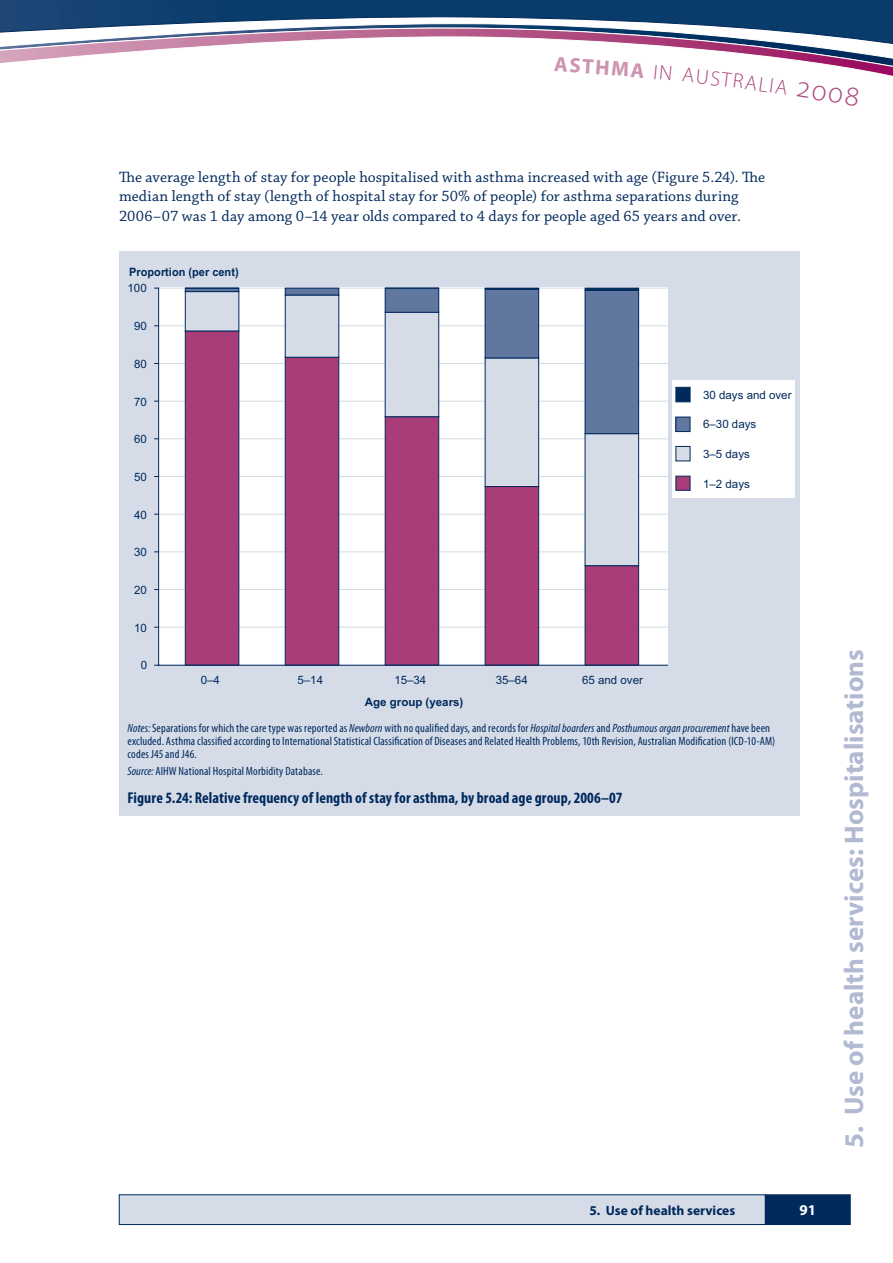
<style>
.page{position:relative;width:893px;height:1263px;background:#fff}
.page>*{position:absolute;margin:0;border:0;box-sizing:border-box;transform-origin:0 0}
.t1{font:700 27px "Myriad Pro";color:#b1bad2}
.t2{font:300 21px "Myriad Pro";color:#ad497e}
.t3{font:15.75px/19.5px "Chaparral Pro";letter-spacing:.005em;color:#00295c}
.t4{font:700 condensed 15.75px "Myriad Pro";letter-spacing:.005em;color:#00295c}
.t5{font:700 15px "Myriad Pro";color:#fff}
.t6{font:700 13.5px "Myriad Pro";color:#00295c}
.t7{font:condensed 12px/12.8px "Myriad Pro";letter-spacing:.01em;color:#00295c}
.t8{font:11.55px "Arial";color:#00295c}
.t9{font:700 11.55px "Arial";color:#00295c;scale:.96 1}
.t10{font:700 11.55px "Arial";color:#00295c}
.s1{font-style:italic}
</style>
<div class="page">
<img style="left:0;top:0;width:893px;height:14px">
<div style="left:119px;top:1195px;width:646px;height:29px;background:#d5dce8"></div>
<div style="left:119px;top:1194px;width:646px;height:31px;border:1px solid #00295c"></div>
<div style="left:766px;top:1195px;width:84px;height:29px;background:#00295c"></div>
<div style="left:765px;top:1194px;width:85px;height:31px;border:1px solid #00295c"></div>
<div style="left:119px;top:251px;width:680px;height:564px;background:#d5dce8"></div>
<div style="left:159px;top:287px;width:509px;height:378px;background:#fff"></div>
<hr style="left:158px;top:288px;width:510px;height:1px;background:#d5dce8">
<hr style="left:158px;top:325px;width:510px;height:1px;background:#d5dce8">
<hr style="left:158px;top:363px;width:510px;height:1px;background:#d5dce8">
<hr style="left:158px;top:401px;width:510px;height:1px;background:#d5dce8">
<hr style="left:158px;top:438px;width:510px;height:1px;background:#d5dce8">
<hr style="left:158px;top:476px;width:510px;height:1px;background:#d5dce8">
<hr style="left:158px;top:514px;width:510px;height:1px;background:#d5dce8">
<hr style="left:158px;top:551px;width:510px;height:1px;background:#d5dce8">
<hr style="left:158px;top:589px;width:510px;height:1px;background:#d5dce8">
<hr style="left:158px;top:627px;width:510px;height:1px;background:#d5dce8">
<div style="left:185px;top:331px;width:54px;height:334px;background:#a93d77;border:1px solid #00295c"></div>
<div style="left:185px;top:291px;width:54px;height:40px;background:#d5dce8"></div>
<div style="left:185px;top:288px;width:54px;height:4px;border:1px solid #00295c"></div>
<hr style="left:185px;top:288px;width:54px;height:1px;background:#00295c">
<div style="left:285px;top:357px;width:54px;height:308px;background:#a93d77;border:1px solid #00295c"></div>
<div style="left:285px;top:295px;width:54px;height:63px;background:#d5dce8;border:1px solid #00295c"></div>
<div style="left:285px;top:288px;width:54px;height:7px;background:#60779f"></div>
<div style="left:285px;top:288px;width:54px;height:7px;border:1px solid #00295c"></div>
<div style="left:385px;top:416px;width:54px;height:249px;background:#a93d77;border:1px solid #00295c"></div>
<div style="left:385px;top:312px;width:54px;height:105px;background:#d5dce8;border:1px solid #00295c"></div>
<div style="left:385px;top:288px;width:54px;height:24px;background:#60779f"></div>
<div style="left:385px;top:288px;width:54px;height:25px;border:1px solid #00295c"></div>
<hr style="left:385px;top:288px;width:54px;height:1px;background:#00295c">
<div style="left:485px;top:486px;width:54px;height:179px;background:#a93d77;border:1px solid #00295c"></div>
<div style="left:485px;top:358px;width:54px;height:129px;background:#d5dce8;border:1px solid #00295c"></div>
<div style="left:485px;top:289px;width:54px;height:69px;background:#60779f"></div>
<div style="left:485px;top:289px;width:54px;height:69px;border:1px solid #00295c"></div>
<hr style="left:485px;top:288px;width:54px;height:1px;background:#00295c">
<div style="left:585px;top:565px;width:54px;height:100px;background:#a93d77;border:1px solid #00295c"></div>
<div style="left:585px;top:433px;width:54px;height:133px;background:#d5dce8;border:1px solid #00295c"></div>
<div style="left:585px;top:290px;width:54px;height:144px;background:#60779f"></div>
<div style="left:585px;top:290px;width:54px;height:144px;border:1px solid #00295c"></div>
<hr style="left:585px;top:288px;width:54px;height:3px;background:#00295c">
<hr style="left:158px;top:665px;width:510px;height:1px;background:#00295c">
<hr style="left:158px;top:287px;width:1px;height:379px;background:#00295c">
<div style="left:672px;top:380px;width:123px;height:118px;background:#fff"></div>
<div style="left:675px;top:476px;width:15px;height:15px;background:#a93d77;border:1px solid #00295c"></div>
<div style="left:675px;top:446px;width:15px;height:15px;background:#d5dce8;border:1px solid #00295c"></div>
<div style="left:676px;top:417px;width:14px;height:15px;background:#60779f"></div>
<div style="left:675px;top:417px;width:15px;height:15px;border:1px solid #00295c"></div>
<div style="left:675px;top:387px;width:15px;height:15px;background:#00295c;border:1px solid #00295c"></div>
<svg style="left:0;top:14px;width:893px;height:63px"></svg>
<h2 class="t2" style="left:747px;top:69px;width:44px;rotate:8deg">alia</h2>
<p class="t3" style="left:119px;top:168px;width:647px">The average length of stay for people hospitalised with asthma increased with age (Figure 5.24). The median length of stay (length of hospital stay for 50% of people) for asthma separations during<br>2006–07 was 1 day among 0–14 year olds compared to 4 days for people aged 65 years and over.</p>
<p class="t9" style="left:129px;top:264px;width:115px">Proportion (per cent)</p>
<p class="t8" style="left:128px;top:281px;width:21px">100</p>
<p class="t8" style="left:134px;top:318px;width:14px">90</p>
<p class="t8" style="left:134px;top:356px;width:14px">80</p>
<p class="t8" style="left:134px;top:394px;width:14px">70</p>
<p class="t8" style="left:134px;top:432px;width:14px">60</p>
<p class="t8" style="left:134px;top:469px;width:14px">50</p>
<p class="t8" style="left:134px;top:507px;width:14px">40</p>
<p class="t8" style="left:134px;top:545px;width:14px">30</p>
<p class="t8" style="left:134px;top:582px;width:14px">20</p>
<p class="t8" style="left:134px;top:620px;width:14px">10</p>
<p class="t8" style="left:141px;top:658px;width:8px">0</p>
<p class="t8" style="left:201px;top:672px;width:21px">0–4</p>
<p class="t8" style="left:297px;top:672px;width:27px">5–14</p>
<p class="t8" style="left:394px;top:672px;width:34px">15–34</p>
<p class="t8" style="left:496px;top:672px;width:34px">35–64</p>
<p class="t8" style="left:582px;top:672px;width:62px">65 and over</p>
<p class="t10" style="left:365px;top:695px;width:100px">Age group (years)</p>
<p class="t8" style="left:703px;top:387px;width:90px">30 days and over</p>
<p class="t8" style="left:703px;top:417px;width:55px">6–30 days</p>
<p class="t8" style="left:703px;top:447px;width:48px">3–5 days</p>
<p class="t8" style="left:703px;top:476px;width:48px">1–2 days</p>
<p class="t7" style="left:128px;top:722px;width:649px"><span class="s1">Notes:</span> Separations for which the care type was reported as <span class="s1">Newborn</span> with no qualified days, and records for <span class="s1">Hospital boarders</span> and <span class="s1">Posthumous organ procurement</span> have been excluded. Asthma classified according to International Statistical Classification of Diseases and Related Health Problems, 10th Revision, Australian Modification (ICD-10-AM) codes J45 and J46.</p>
<p class="t7" style="left:128px;top:764px;width:197px"><span class="s1">Source:</span> AIHW National Hospital Morbidity Database.</p>
<h3 class="t4" style="left:128px;top:788px;width:496px">Figure 5.24: Relative frequency of length of stay for asthma, by broad age group, 2006–07</h3>
<p class="t6" style="left:589px;top:1201px;width:147px">5. Use of health services</p>
<p class="t5" style="left:800px;top:1200px;width:18px">91</p>
<h1 class="t1" style="left:836px;top:1148px;width:500px;rotate:-90deg">5. Use of health services: Hospitalisations</h1>
</div>
